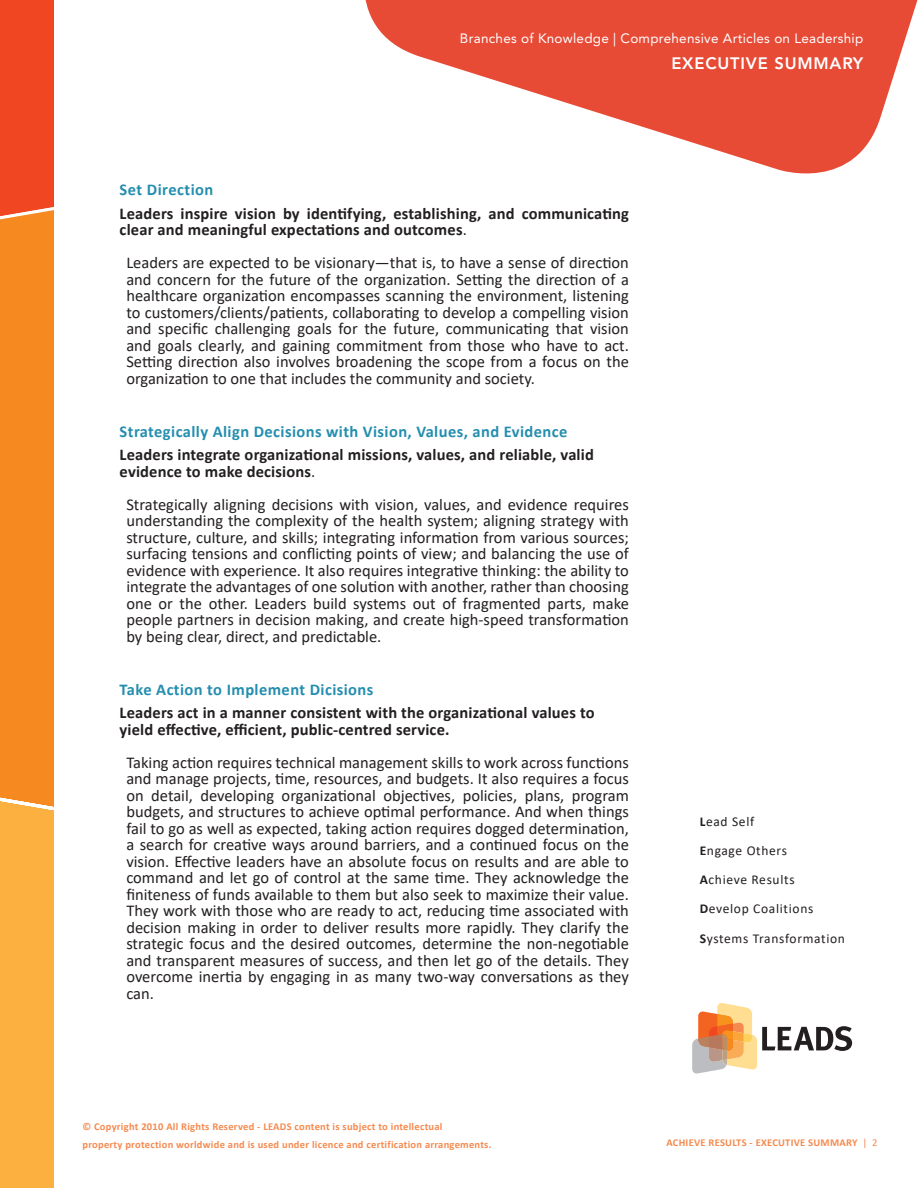
<style>
.page{position:relative;width:918px;height:1188px;background:#fff}
.page>*{position:absolute;margin:0;border:0;box-sizing:border-box;transform-origin:0 0}
.t1{font:16.5px/16.5px "Calibri";color:#231f20;text-align:justify}
.t2{font:700 16.5px/16.5px "Calibri";letter-spacing:.01em;color:#231f20}
.t3{font:700 16.5px "Calibri";letter-spacing:.025em;color:#258eaf}
.t4{font:800 16.5px "Avenir LT Std";letter-spacing:.05em;color:#fff}
.t5{font:13.5px/29.2px "Calibri";letter-spacing:.05em;color:#231f20}
.t6{font:13.5px "Avenir LT Std";letter-spacing:.02em;color:#fff}
.t7{font:700 10.5px/18px "Calibri";letter-spacing:.025em;color:#f68a4f}
.s1{font-weight:400}
.s2{font-weight:700}
</style>
<div class="page">
<svg style="left:692px;top:1003px;width:160px;height:71px"></svg>
<svg style="left:0;top:0;width:54px;height:1188px;background:#f68a2b"></svg>
<svg style="left:365px;top:0;width:553px;height:174px;fill:#e74b36"></svg>
<p class="t6" style="left:460px;top:31px;width:405px">Branches of Knowledge | Comprehensive Articles on Leadership</p>
<p class="t4" style="left:671px;top:53px;width:193px">EXECUTIVE SUMMARY</p>
<p class="t3" style="left:120px;top:178px;width:95px">Set Direction</p>
<p class="t2" style="left:120px;top:205px;width:511px">Leaders inspire vision by identifying, establishing, and communicating clear and meaningful expectations and outcomes<span class="s1">.</span></p>
<p class="t1" style="left:126px;top:254px;width:504px">Leaders are expected to be visionary—that is, to have a sense of direction and concern for the future of the organization. Setting the direction of a healthcare organization encompasses scanning the environment, listening to customers/clients/patients, collaborating to develop a compelling vision and specific challenging goals for the future, communicating that vision and goals clearly, and gaining commitment from those who have to act.<br>Setting direction also involves broadening the scope from a focus on the organization to one that includes the community and society.</p>
<p class="t3" style="left:120px;top:420px;width:449px">Strategically Align Decisions with Vision, Values, and Evidence</p>
<p class="t2" style="left:120px;top:446px;width:476px">Leaders integrate organizational missions, values, and reliable, valid evidence to make decisions<span class="s1">.</span></p>
<p class="t1" style="left:126px;top:495px;width:504px">Strategically aligning decisions with vision, values, and evidence requires understanding the complexity of the health system; aligning strategy with structure, culture, and skills; integrating information from various sources; surfacing tensions and conflicting points of view; and balancing the use of evidence with experience. It also requires integrative thinking: the ability to integrate the advantages of one solution with another, rather than choosing one or the other. Leaders build systems out of fragmented parts, make people partners in decision making, and create high-speed transformation by being clear, direct, and predictable.</p>
<p class="t3" style="left:120px;top:678px;width:255px">Take Action to Implement Dicisions</p>
<p class="t2" style="left:120px;top:704px;width:477px">Leaders act in a manner consistent with the organizational values to yield effective, efficient, public-centred service.</p>
<p class="t1" style="left:126px;top:753px;width:504px">Taking action requires technical management skills to work across functions and manage projects, time, resources, and budgets. It also requires a focus on detail, developing organizational objectives, policies, plans, program budgets, and structures to achieve optimal performance. And when things fail to go as well as expected, taking action requires dogged determination, a search for creative ways around barriers, and a continued focus on the vision. Effective leaders have an absolute focus on results and are able to command and let go of control at the same time. They acknowledge the finiteness of funds available to them but also seek to maximize their value.<br>They work with those who are ready to act, reducing time associated with decision making in order to deliver results more rapidly. They clarify the strategic focus and the desired outcomes, determine the non-negotiable and transparent measures of success, and then let go of the details. They overcome inertia by engaging in as many two-way conversations as they can.</p>
<p class="t5" style="left:700px;top:806px;width:147px"><span class="s2">L</span>ead Self<br><span class="s2">E</span>ngage Others<br><span class="s2">A</span>chieve Results<br><span class="s2">D</span>evelop Coalitions<br><span class="s2">S</span>ystems Transformation</p>
<p class="t7" style="left:82px;top:1117px;width:411px">© Copyright 2010 All Rights Reserved - LEADS content is subject to intellectual<br>property protection worldwide and is used under licence and certification arrangements.</p>
<p class="t7" style="left:666px;top:1134px;width:213px">ACHIEVE RESULTS - EXECUTIVE SUMMARY <span class="s1">| 2</span></p>
</div>
